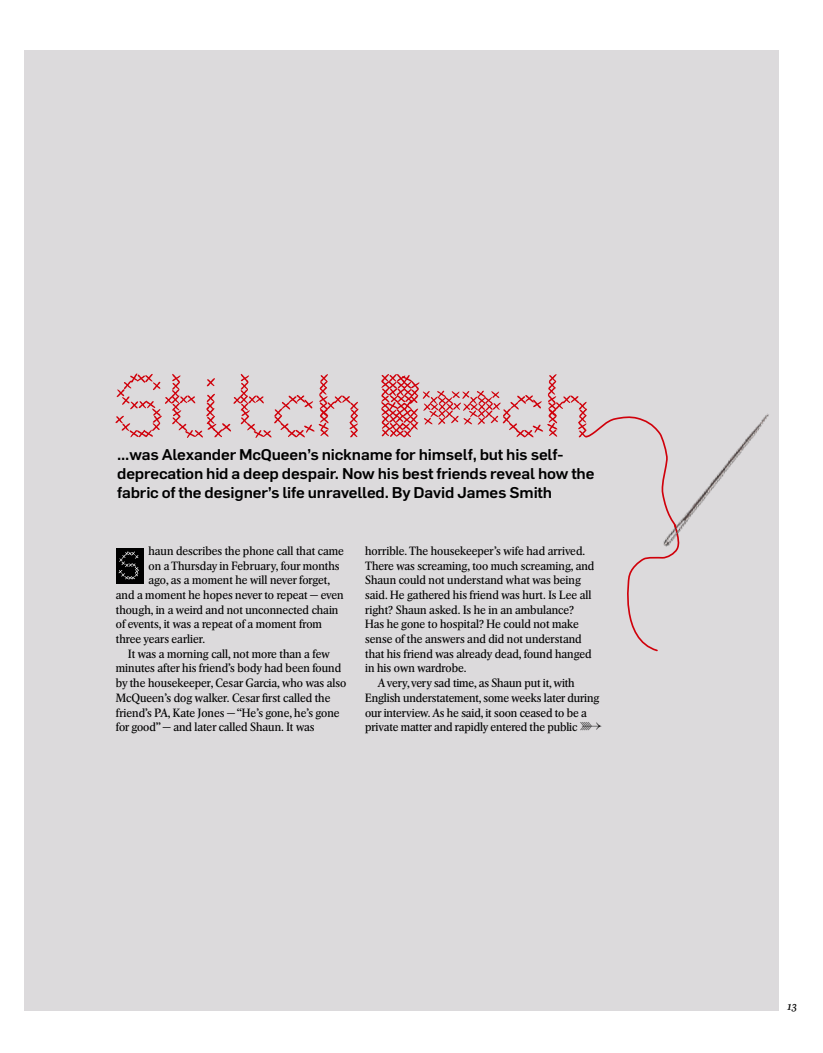
<style>
.page{position:relative;width:823px;height:1053px;background:#fff}
.page>*{position:absolute;margin:0;border:0;box-sizing:border-box;transform-origin:0 0}
.t1{font:500 15.25px/18.8px "Flama Stdr";letter-spacing:-.01em;color:#000;scale:1.06 1}
.t2{font:11.88px "Arena New";color:#000}
.t3{font:italic 11.25px "Farnham Text";color:#000}
.s1{font-family:"S Times Pi News";font-size:11.75px}
.s2{font-family:"S Times Pi News";font-style:normal;font-size:11.75px;color:#fff}
</style>
<div class="page">
<div style="left:24px;top:50px;width:754px;height:960px;background:#dcdadc"></div>
<img style="left:679px;top:413px;width:90px;height:132px">
<svg style="left:115px;top:373px;width:564px;height:279px"></svg>
<p class="t1" style="left:117px;top:445px;width:451px">...was Alexander McQueen’s nickname for himself, but his self&shy;deprecation hid a deep despair. Now his best friends reveal how the fabric of the designer’s life unravelled. By David James Smith</p>
<p class="t2" style="left:148px;top:543px;width:197px">haun describes the phone call that came</p>
<p class="t2" style="left:148px;top:558px;width:192px">on a Thursday in February, four months</p>
<p class="t2" style="left:148px;top:573px;width:183px">ago, as a moment he will never forget,</p>
<p class="t2" style="left:116px;top:588px;width:229px">and a moment he hopes never to repeat — even</p>
<p class="t2" style="left:116px;top:602px;width:224px">though, in a weird and not unconnected chain</p>
<p class="t2" style="left:116px;top:617px;width:207px">of events, it was a repeat of a moment from</p>
<p class="t2" style="left:116px;top:632px;width:91px">three years earlier.</p>
<p class="t2" style="left:128px;top:646px;width:203px">It was a morning call, not more than a few</p>
<p class="t2" style="left:116px;top:661px;width:227px">minutes after his friend’s body had been found</p>
<p class="t2" style="left:116px;top:676px;width:232px">by the housekeeper, Cesar Garcia, who was also</p>
<p class="t2" style="left:116px;top:690px;width:216px">McQueen’s dog walker. Cesar first called the</p>
<p class="t2" style="left:116px;top:705px;width:225px">friend’s PA, Kate Jones — “He’s gone, he’s gone</p>
<p class="t2" style="left:116px;top:720px;width:200px">for good” — and later called Shaun. It was</p>
<p class="t2" style="left:365px;top:543px;width:221px">horrible. The housekeeper’s wife had arrived.</p>
<p class="t2" style="left:365px;top:558px;width:230px">There was screaming, too much screaming, and</p>
<p class="t2" style="left:365px;top:573px;width:217px">Shaun could not understand what was being</p>
<p class="t2" style="left:365px;top:588px;width:227px">said. He gathered his friend was hurt. Is Lee all</p>
<p class="t2" style="left:365px;top:602px;width:210px">right? Shaun asked. Is he in an ambulance?</p>
<p class="t2" style="left:365px;top:617px;width:215px">Has he gone to hospital? He could not make</p>
<p class="t2" style="left:365px;top:632px;width:218px">sense of the answers and did not understand</p>
<p class="t2" style="left:365px;top:646px;width:228px">that his friend was already dead, found hanged</p>
<p class="t2" style="left:365px;top:661px;width:103px">in his own wardrobe.</p>
<p class="t2" style="left:377px;top:676px;width:198px">A very, very sad time, as Shaun put it, with</p>
<p class="t2" style="left:365px;top:690px;width:235px">English understatement, some weeks later during</p>
<p class="t2" style="left:365px;top:705px;width:223px">our interview. As he said, it soon ceased to be a</p>
<p class="t2" style="left:365px;top:720px;width:238px">private matter and rapidly entered the public <span class="s1">a</span></p>
<p class="t3" style="left:759px;top:999px;width:38px"><span class="s2">a</span> 13</p>
</div>
